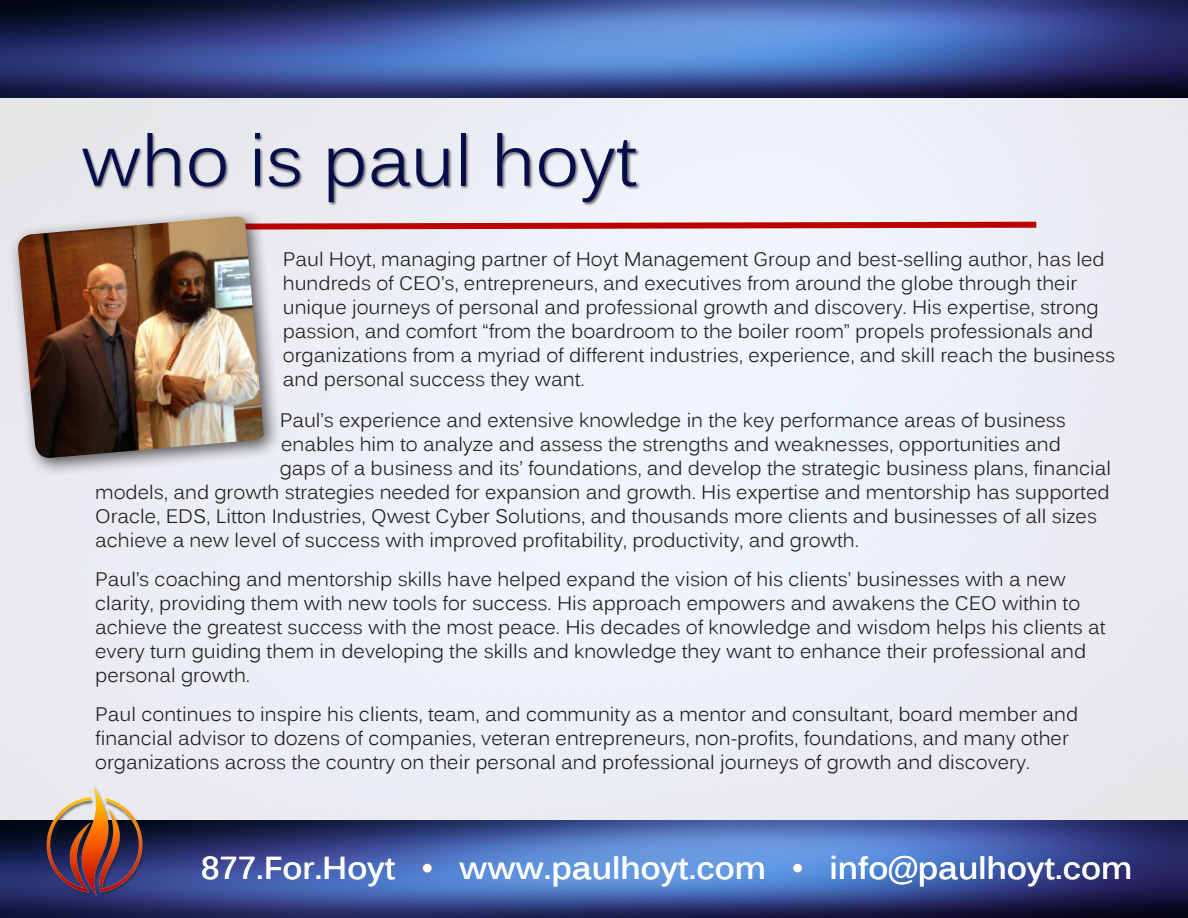
<style>
.page{position:relative;width:1188px;height:918px;background:#fff}
.page>*{position:absolute;margin:0;border:0;box-sizing:border-box;transform-origin:0 0}
.t1{font:72px "Kalinga";color:#050e4b}
.t2{font:700 31.65px "Kalinga";color:#fff}
.t3{font:19.5px/24px "Kalinga";color:#231f20}
.s1{color:#ba0000}
</style>
<div class="page">
<div style="left:0;top:97px;width:1188px;height:724px;background:#eceff6"></div>
<img style="left:0;top:821px;width:1188px;height:97px">
<img style="left:0;top:0;width:1188px;height:97px">
<img style="left:31px;top:777px;width:125px;height:125px">
<div style="left:81px;top:132px;width:559px;height:74px;background:#231f20;opacity:.65"></div>
<svg style="left:282px;top:219px;width:760px;height:14px"></svg>
<div style="left:8px;top:206px;width:274px;height:270px;background:#231f20;opacity:.75"></div>
<img style="left:17px;top:217px;width:247px;height:242px">
<p class="t1" style="left:81px;top:114px;width:558px">who is paul hoyt</p>
<p class="t3" style="left:283px;top:249px;width:834px">Paul Hoyt, managing partner of Hoyt Management Group and best-selling author, has led hundreds of CEO’s, entrepreneurs, and executives from around the globe through their unique journeys of personal and professional growth and discovery. His expertise, strong passion, and comfort “from the boardroom to the boiler room” propels professionals and organizations from a myriad of different industries, experience, and skill reach the business and personal success they want.</p>
<p class="t3" style="left:280px;top:410px;width:788px">Paul’s experience and extensive knowledge in the key performance areas of business</p>
<p class="t3" style="left:281px;top:434px;width:781px">enables him to analyze and assess the strengths and weaknesses, opportunities and</p>
<p class="t3" style="left:280px;top:458px;width:833px">gaps of a business and its’ foundations, and develop the strategic business plans, financial</p>
<p class="t3" style="left:95px;top:482px;width:1016px">models, and growth strategies needed for expansion and growth. His expertise and mentorship has supported</p>
<p class="t3" style="left:95px;top:506px;width:1003px">Oracle, EDS, Litton Industries, Qwest Cyber Solutions, and thousands more clients and businesses of all sizes</p>
<p class="t3" style="left:95px;top:530px;width:765px">achieve a new level of success with improved profitability, productivity, and growth.</p>
<p class="t3" style="left:95px;top:569px;width:1012px">Paul’s coaching and mentorship skills have helped expand the vision of his clients’ businesses with a new clarity, providing them with new tools for success. His approach empowers and awakens the CEO within to achieve the greatest success with the most peace. His decades of knowledge and wisdom helps his clients at every turn guiding them in developing the skills and knowledge they want to enhance their professional and personal growth.</p>
<p class="t3" style="left:95px;top:704px;width:985px">Paul continues to inspire his clients, team, and community as a mentor and consultant, board member and financial advisor to dozens of companies, veteran entrepreneurs, non-profits, foundations, and many other organizations across the country on their personal and professional journeys of growth and discovery.</p>
<p class="t2" style="left:201px;top:848px;width:196px">877.For.Hoyt</p>
<p class="t2" style="left:420px;top:848px;width:714px"><span class="s1">•</span> www.paulhoyt.com <span class="s1">•</span> info@paulhoyt.com</p>
</div>
